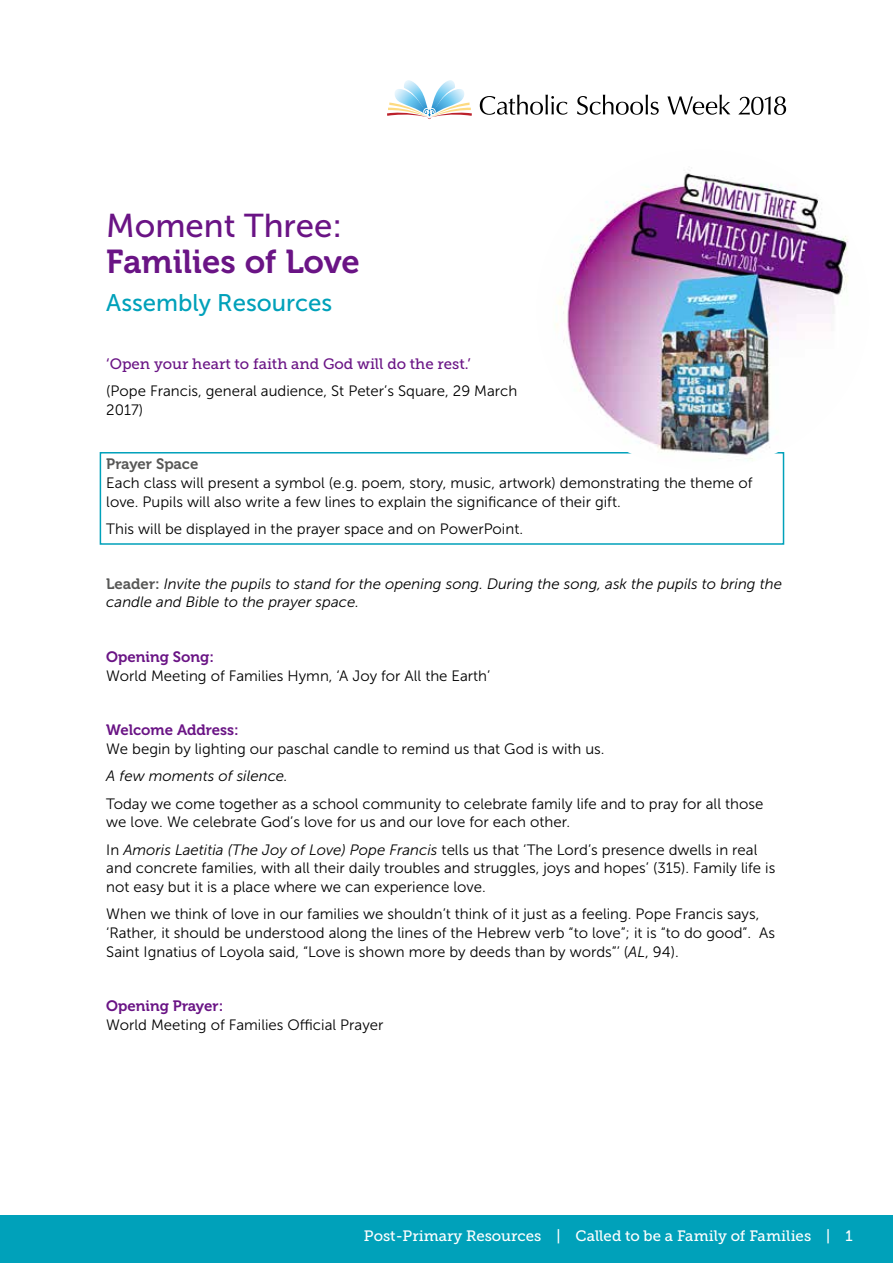
<style>
.page{position:relative;width:893px;height:1263px;background:#fff}
.page>*{position:absolute;margin:0;border:0;box-sizing:border-box;transform-origin:0 0}
.t1{font:33px "Museo 700";color:#6a1485}
.t2{font:33px "Museo Sans 500";color:#6a1485}
.t3{font:24px "Museo Sans 500";color:#00a1ba}
.t4{font:15px/18.8px "Museo Sans 300";color:#000}
.t5{font:italic 15px/18.8px "Museo Sans 300";color:#000}
.t6{font:15px "Museo Slab 500";color:#fff}
.t7{font:15px "Museo Slab 500";color:#6a1485}
.t8{font:15px "Museo 700";color:#6a1485}
.t9{font:15px "Museo 700";color:#575756}
.s1{font-family:"Museo 700";font-style:normal;color:#575756}
.s2{font-style:italic}
</style>
<div class="page">
<div style="left:0;top:1215px;width:893px;height:48px;background:#00a1ba"></div>
<svg style="left:480px;top:95px;width:87px;height:20px"></svg>
<svg style="left:577px;top:95px;width:82px;height:20px"></svg>
<svg style="left:667px;top:95px;width:63px;height:20px"></svg>
<svg style="left:387px;top:80px;width:85px;height:39px"></svg>
<svg style="left:738px;top:96px;width:48px;height:19px"></svg>
<div style="left:100px;top:452px;width:684px;height:93px;border:2px solid #00a1ba"></div>
<img style="left:537px;top:170px;width:312px;height:299px">
<h1 class="t2" style="left:106px;top:208px;width:237px">Moment Three:</h1>
<h1 class="t1" style="left:106px;top:243px;width:255px">Families of Love</h1>
<h2 class="t3" style="left:106px;top:289px;width:227px">Assembly Resources</h2>
<p class="t7" style="left:106px;top:355px;width:366px">‘Open your heart to faith and God will do the rest.’</p>
<p class="t4" style="left:106px;top:382px;width:412px">(Pope Francis, general audience, St Peter’s Square, 29 March<br>2017)</p>
<p class="t9" style="left:106px;top:456px;width:94px">Prayer Space</p>
<p class="t4" style="left:106px;top:474px;width:648px">Each class will present a symbol (e.g. poem, story, music, artwork) demonstrating the theme of love. Pupils will also write a few lines to explain the significance of their gift.</p>
<p class="t4" style="left:106px;top:520px;width:418px">This will be displayed in the prayer space and on PowerPoint.</p>
<p class="t5" style="left:106px;top:574px;width:677px"><span class="s1">Leader:</span> Invite the pupils to stand for the opening song. During the song, ask the pupils to bring the candle and Bible to the prayer space.</p>
<p class="t8" style="left:106px;top:648px;width:109px">Opening Song:</p>
<p class="t4" style="left:106px;top:666px;width:386px">World Meeting of Families Hymn, ‘A Joy for All the Earth’</p>
<p class="t8" style="left:106px;top:722px;width:134px">Welcome Address:</p>
<p class="t4" style="left:106px;top:739px;width:500px">We begin by lighting our paschal candle to remind us that God is with us.</p>
<p class="t5" style="left:106px;top:767px;width:183px">A few moments of silence.</p>
<p class="t4" style="left:106px;top:794px;width:658px">Today we come together as a school community to celebrate family life and to pray for all those we love. We celebrate God’s love for us and our love for each other.</p>
<p class="t4" style="left:106px;top:840px;width:671px">In <span class="s2">Amoris Laetitia (The Joy of Love) Pope Francis</span> tells us that ‘The Lord’s presence dwells in real and concrete families, with all their daily troubles and struggles, joys and hopes’ (315). Family life is not easy but it is a place where we can experience love.</p>
<p class="t4" style="left:106px;top:905px;width:670px">When we think of love in our families we shouldn’t think of it just as a feeling. Pope Francis says, ‘Rather, it should be understood along the lines of the Hebrew verb “to love”; it is “to do good”. As<br>Saint Ignatius of Loyola said, “Love is shown more by deeds than by words”’ (<span class="s2">AL</span>, 94).</p>
<p class="t8" style="left:106px;top:998px;width:118px">Opening Prayer:</p>
<p class="t4" style="left:106px;top:1016px;width:279px">World Meeting of Families Official Prayer</p>
<p class="t6" style="left:364px;top:1227px;width:490px">Post-Primary Resources | Called to be a Family of Families | 1</p>
</div>
